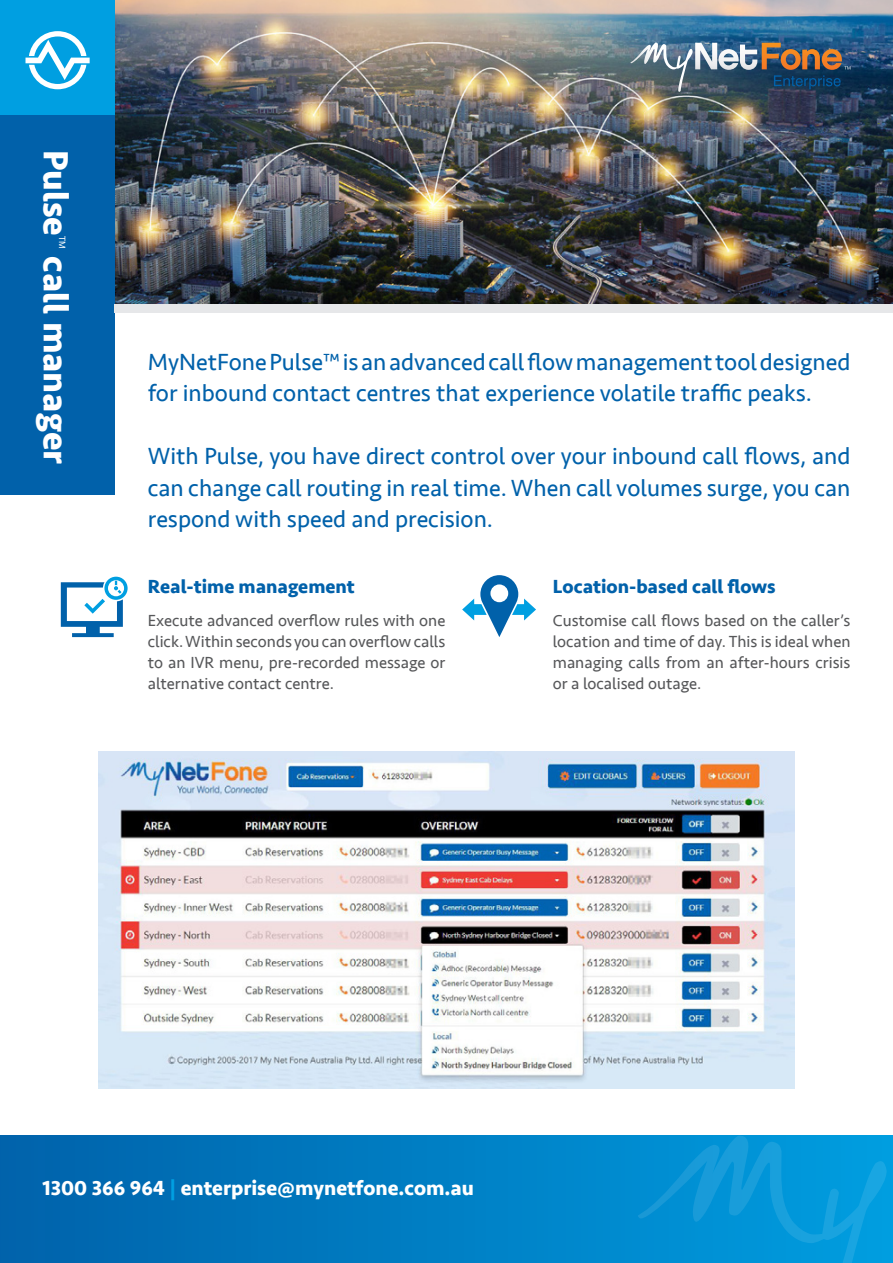
<style>
.page{position:relative;width:893px;height:1263px;background:#fff}
.page>*{position:absolute;margin:0;border:0;box-sizing:border-box;transform-origin:0 0}
.t1{font:700 36px "Seravek";color:#fff}
.t2{font:24px/31.5px "Seravek";color:#0161aa}
.t3{font:700 21px "Seravek";color:#fff}
.t4{font:700 19.5px "Seravek";color:#0161aa}
.t5{font:16.5px/21px "Seravek";color:#57585a;text-align:justify}
.t6{font:8.7px "Helvetica Neue";color:#fff}
.s1{color:#009fe1}
</style>
<div class="page">
<img style="left:115px;top:0;width:778px;height:304px">
<svg style="left:0;top:1135px;width:893px;height:128px;background:#0077bd"></svg>
<div style="left:0;top:0;width:115px;height:494px;background:#0161aa"></div>
<div style="left:0;top:0;width:115px;height:115px;background:#009fe1"></div>
<div style="left:115px;top:304px;width:778px;height:9px;background:#e6e7e9"></div>
<svg style="left:636px;top:1135px;width:251px;height:128px;background:#0596d8"></svg>
<svg style="left:61px;top:577px;width:67px;height:60px"></svg>
<svg style="left:462px;top:575px;width:74px;height:62px"></svg>
<img style="left:99px;top:752px;width:695px;height:336px">
<img style="left:629px;top:43px;width:221px;height:49px">
<svg style="left:26px;top:31px;width:64px;height:58px"></svg>
<p class="t1" style="left:84px;top:150px;width:88px;rotate:90deg">Pulse</p>
<p class="t6" style="left:67px;top:236px;width:14px;rotate:90deg">TM</p>
<p class="t1" style="left:84px;top:256px;width:209px;rotate:90deg">call manager</p>
<p class="t2" style="left:148px;top:346px;width:704px">MyNetFone Pulse™ is an advanced call flow management tool designed for inbound contact centres that experience volatile traffic peaks.</p>
<p class="t2" style="left:148px;top:440px;width:704px;text-align:justify">With Pulse, you have direct control over your inbound call flows, and can change call routing in real time. When call volumes surge, you can respond with speed and precision.</p>
<p class="t4" style="left:148px;top:571px;width:208px">Real-time management</p>
<p class="t5" style="left:148px;top:609px;width:299px">Execute advanced overflow rules with one click. Within seconds you can overflow calls to an IVR menu, pre-recorded message or alternative contact centre.</p>
<p class="t4" style="left:553px;top:571px;width:224px">Location-based call flows</p>
<p class="t5" style="left:553px;top:609px;width:299px">Customise call flows based on the caller’s location and time of day. This is ideal when managing calls from an after-hours crisis or a localised outage.</p>
<p class="t3" style="left:43px;top:1171px;width:433px">1300 366 964 <span class="s1">|</span> enterprise@mynetfone.com.au</p>
</div>
